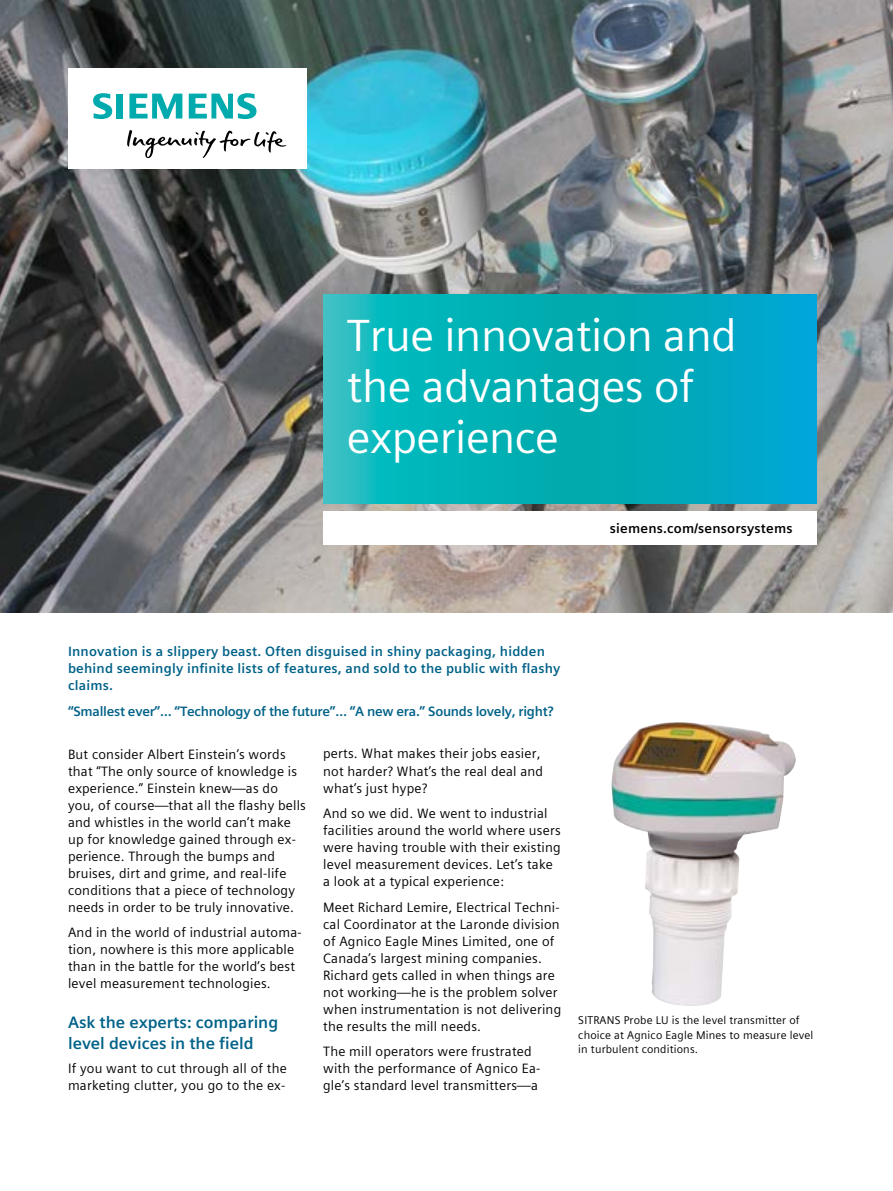
<style>
.page{position:relative;width:893px;height:1191px;background:#fff}
.page>*{position:absolute;margin:0;border:0;box-sizing:border-box;transform-origin:0 0}
.t1{font:45px/51px "Siemens Sans Global";letter-spacing:-.01em;color:#fff}
.t2{font:700 16.5px/21.5px "Siemens Sans Global";color:#006288}
.t3{font:13.5px/17px "Siemens Sans Global";letter-spacing:.015em;color:#000}
.t4{font:700 13.5px/17px "Siemens Sans Global";letter-spacing:.015em;color:#006288}
.t5{font:700 13.5px "Siemens Sans Global";letter-spacing:-.02em;color:#006288}
.t6{font:700 13.5px "Siemens Sans Global";letter-spacing:.015em;color:#000}
.t7{font:11.25px/14.2px "Siemens Sans Global";letter-spacing:.015em;color:#000}
</style>
<div class="page">
<img style="left:0;top:0;width:893px;height:612px">
<div style="left:68px;top:68px;width:238px;height:101px;background:#fff"></div>
<svg style="left:127px;top:130px;width:159px;height:28px"></svg>
<svg style="left:93px;top:93px;width:30px;height:26px"></svg>
<svg style="left:129px;top:94px;width:53px;height:25px"></svg>
<svg style="left:189px;top:93px;width:67px;height:26px"></svg>
<div style="left:323px;top:511px;width:493px;height:33px;background:#fff"></div>
<svg style="left:323px;top:294px;width:493px;height:209px;background:#04aebb"></svg>
<img style="left:611px;top:722px;width:185px;height:284px">
<h1 class="t1" style="left:347px;top:310px;width:391px">True innovation and the advantages of experience</h1>
<p class="t6" style="left:610px;top:517px;width:184px">siemens.com/sensorsystems</p>
<p class="t4" style="left:68px;top:643px;width:494px">Innovation is a slippery beast. Often disguised in shiny packaging, hidden behind seemingly infinite lists of features, and sold to the public with flashy claims.</p>
<p class="t5" style="left:68px;top:701px;width:487px">“Smallest ever”… “Technology of the future”… “A new era.” Sounds lovely, right?</p>
<p class="t3" style="left:68px;top:745px;width:239px">But consider Albert Einstein’s words that “The only source of knowledge is experience.” Einstein knew—as do you, of course—that all the flashy bells and whistles in the world can’t make up for knowledge gained through ex&shy;perience. Through the bumps and bruises, dirt and grime, and real-life conditions that a piece of technology needs in order to be truly innovative.</p>
<p class="t3" style="left:68px;top:924px;width:235px">And in the world of industrial automa&shy;tion, nowhere is this more applicable than in the battle for the world’s best level measurement technologies.</p>
<p class="t2" style="left:68px;top:1011px;width:212px">Ask the experts: comparing level devices in the field</p>
<p class="t3" style="left:68px;top:1060px;width:220px">If you want to cut through all of the marketing clutter, you go to the ex-</p>
<p class="t3" style="left:323px;top:745px;width:221px">perts. What makes their jobs easier, not harder? What’s the real deal and what’s just hype?</p>
<p class="t3" style="left:323px;top:805px;width:239px">And so we did. We went to industrial facilities around the world where users were having trouble with their existing level measurement devices. Let’s take a look at a typical experience:</p>
<p class="t3" style="left:323px;top:898px;width:240px">Meet Richard Lemire, Electrical Techni&shy;cal Coordinator at the Laronde division of Agnico Eagle Mines Limited, one of Canada’s largest mining companies.<br>Richard gets called in when things are not working—he is the problem solver when instrumentation is not delivering the results the mill needs.</p>
<p class="t3" style="left:323px;top:1043px;width:219px">The mill operators were frustrated with the performance of Agnico Ea&shy;gle’s standard level transmitters—a</p>
<p class="t7" style="left:578px;top:1013px;width:237px">SITRANS Probe LU is the level transmitter of choice at Agnico Eagle Mines to measure level in turbulent conditions.</p>
</div>
